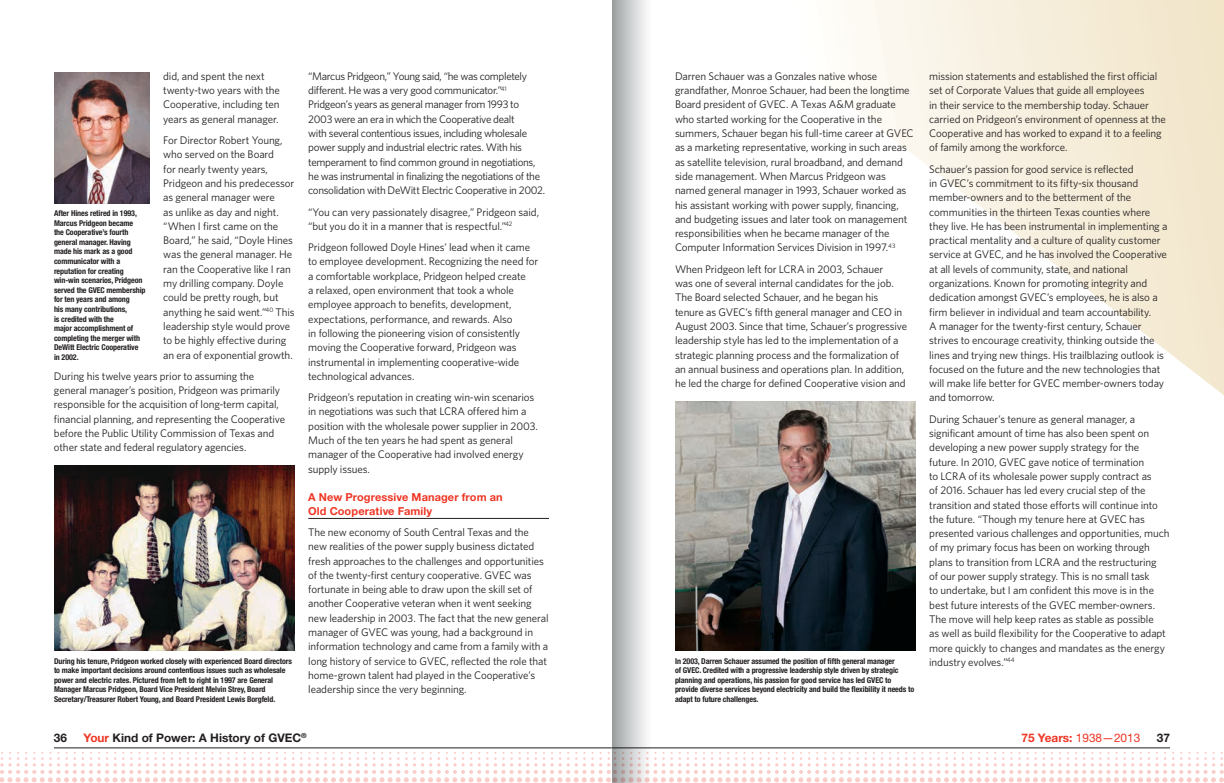
<style>
.page{position:relative;width:1224px;height:783px;background:#fff}
.page>*{position:absolute;margin:0;border:0;box-sizing:border-box;transform-origin:0 0}
.t1{font:700 11.8px "Helvetica Neue LT Std";color:#231f20}
.t2{font:11.8px "Helvetica Neue LT Std";color:#ee3624}
.t3{font:11px/14.3px "Whitney";letter-spacing:-.01em;color:#231f20}
.t4{font:11px/14.3px "Whitney";letter-spacing:-.03em;color:#231f20}
.t5{font:700 11px/14px "Helvetica Neue LT Std";letter-spacing:.01em;color:#ee3624}
.t6{font:700 condensed 8px/9.6px "Helvetica Neue LT Std";letter-spacing:-.01em;color:#231f20}
.t7{font:700 6.9px "Helvetica Neue LT Std";color:#231f20}
.t8{font:6.4px "Whitney";color:#231f20}
.s1{color:#ee3624}
.s2{font-weight:700}
</style>
<div class="page">
<svg style="left:844px;top:0;width:380px;height:395px"></svg>
<svg style="left:0;top:752px;width:1224px;height:31px"></svg>
<hr style="left:308px;top:518px;width:241px;height:1px;background:#231f20">
<img style="left:54px;top:465px;width:241px;height:186px">
<img style="left:675px;top:401px;width:241px;height:250px">
<img style="left:54px;top:72px;width:96px;height:131px">
<hr style="left:54px;top:747px;width:558px;height:1px;background:#231f20">
<hr style="left:612px;top:747px;width:558px;height:1px;background:#231f20">
<div style="left:612px;top:0;width:41px;height:783px;background:linear-gradient(to right,#9da1a2,#fff)"></div>
<p class="t3" style="left:675px;top:69px;width:240px">Darren Schauer was a Gonzales native whose grandfather, Monroe Schauer, had been the longtime Board president of GVEC. A Texas A&amp;M graduate who started working for the Cooperative in the summers, Schauer began his full-time career at GVEC as a marketing representative, working in such areas as satellite television, rural broadband, and demand side management. When Marcus Pridgeon was named general manager in 1993, Schauer worked as his assistant working with power supply, financing, and budgeting issues and later took on management responsibilities when he became manager of the Computer Information Services Division in 1997.<sup>43</sup></p>
<p class="t3" style="left:675px;top:262px;width:234px">When Pridgeon left for LCRA in 2003, Schauer<br>was one of several internal candidates for the job.<br>The Board selected Schauer, and he began his tenure as GVEC’s fifth general manager and CEO in August 2003. Since that time, Schauer’s progressive leadership style has led to the implementation of a strategic planning process and the formalization of an annual business and operations plan. In addition, he led the charge for defined Cooperative vision and</p>
<p class="t3" style="left:163px;top:69px;width:118px">did, and spent the next twenty-two years with the<br>Cooperative, including ten years as general manager.</p>
<p class="t3" style="left:163px;top:133px;width:133px">For Director Robert Young, who served on the Board<br>for nearly twenty years,<br>Pridgeon and his predecessor as general manager were<br>as unlike as day and night. “When I first came on the<br>Board,” he said, “Doyle Hines was the general manager. He ran the Cooperative like I ran my drilling company. Doyle could be pretty rough, but anything he said went.”<sup>40</sup> This leadership style would prove to be highly effective during an era of exponential growth.</p>
<p class="t3" style="left:54px;top:369px;width:233px">During his twelve years prior to assuming the general manager’s position, Pridgeon was primarily responsible for the acquisition of long-term capital, financial planning, and representing the Cooperative before the Public Utility Commission of Texas and other state and federal regulatory agencies.</p>
<p class="t4" style="left:308px;top:69px;width:238px">“Marcus Pridgeon,” Young said, “he was completely different. He was a very good communicator.”<sup>41<br></sup>Pridgeon’s years as general manager from 1993 to 2003 were an era in which the Cooperative dealt<br>with several contentious issues, including wholesale power supply and industrial electric rates. With his temperament to find common ground in negotiations, he was instrumental in finalizing the negotiations of the consolidation with DeWitt Electric Cooperative in 2002.</p>
<p class="t3" style="left:308px;top:204px;width:232px">“You can very passionately disagree,” Pridgeon said, “but you do it in a manner that is respectful.”<sup>42</sup></p>
<p class="t3" style="left:308px;top:240px;width:232px">Pridgeon followed Doyle Hines’ lead when it came to employee development. Recognizing the need for a comfortable workplace, Pridgeon helped create<br>a relaxed, open environment that took a whole employee approach to benefits, development, expectations, performance, and rewards. Also<br>in following the pioneering vision of consistently moving the Cooperative forward, Pridgeon was instrumental in implementing cooperative-wide technological advances.</p>
<p class="t3" style="left:308px;top:390px;width:231px">Pridgeon’s reputation in creating win-win scenarios in negotiations was such that LCRA offered him a position with the wholesale power supplier in 2003.<br>Much of the ten years he had spent as general manager of the Cooperative had involved energy supply issues.</p>
<p class="t5" style="left:308px;top:490px;width:196px">A New Progressive Manager from an<br>Old Cooperative Family</p>
<p class="t3" style="left:308px;top:525px;width:242px">The new economy of South Central Texas and the new realities of the power supply business dictated fresh approaches to the challenges and opportunities of the twenty-first century cooperative. GVEC was fortunate in being able to draw upon the skill set of another Cooperative veteran when it went seeking new leadership in 2003. The fact that the new general manager of GVEC was young, had a background in information technology and came from a family with a long history of service to GVEC, reflected the role that home-grown talent had played in the Cooperative’s leadership since the very beginning.</p>
<p class="t3" style="left:929px;top:69px;width:238px">mission statements and established the first official set of Corporate Values that guide all employees<br>in their service to the membership today. Schauer carried on Pridgeon’s environment of openness at the Cooperative and has worked to expand it to a feeling of family among the workforce.</p>
<p class="t3" style="left:929px;top:161px;width:240px">Schauer’s passion for good service is reflected<br>in GVEC’s commitment to its fifty-six thousand member-owners and to the betterment of the communities in the thirteen Texas counties where they live. He has been instrumental in implementing a practical mentality and a culture of quality customer service at GVEC, and he has involved the Cooperative at all levels of community, state, and national organizations. Known for promoting integrity and dedication amongst GVEC’s employees, he is also a firm believer in individual and team accountability.<br>A manager for the twenty-first century, Schauer strives to encourage creativity, thinking outside the lines and trying new things. His trailblazing outlook is focused on the future and the new technologies that will make life better for GVEC member-owners today and tomorrow.</p>
<p class="t3" style="left:929px;top:412px;width:242px">During Schauer’s tenure as general manager, a significant amount of time has also been spent on developing a new power supply strategy for the future. In 2010, GVEC gave notice of termination<br>to LCRA of its wholesale power supply contract as<br>of 2016. Schauer has led every crucial step of the transition and stated those efforts will continue into the future. “Though my tenure here at GVEC has presented various challenges and opportunities, much of my primary focus has been on working through plans to transition from LCRA and the restructuring<br>of our power supply strategy. This is no small task<br>to undertake, but I am confident this move is in the best future interests of the GVEC member-owners.<br>The move will help keep rates as stable as possible<br>as well as build flexibility for the Cooperative to adapt more quickly to changes and mandates as the energy industry evolves.”</p>
<p class="t6" style="left:54px;top:208px;width:93px">After Hines retired in 1993,<br>Marcus Pridgeon became<br>the Cooperative’s fourth general manager. Having made his mark as a good communicator with a reputation for creating win-win scenarios, Pridgeon served the GVEC membership for ten years and among<br>his many contributions,<br>is credited with the<br>major accomplishment of completing the merger with<br>DeWitt Electric Cooperative in 2002.</p>
<p class="t6" style="left:54px;top:656px;width:240px">During his tenure, Pridgeon worked closely with experienced Board directors</p>
<p class="t8" style="left:1007px;top:656px;width:9px">44</p>
<p class="t6" style="left:54px;top:665px;width:233px">to make important decisions around contentious issues such as wholesale power and electric rates. Pictured from left to right in 1997 are General Manager Marcus Pridgeon, Board Vice President Melvin Strey, Board Secretary/Treasurer Robert Young, and Board President Lewis Borgfeld.</p>
<p class="t6" style="left:675px;top:656px;width:241px">In 2003, Darren Schauer assumed the position of fifth general manager<br>of GVEC. Credited with a progressive leadership style driven by strategic planning and operations, his passion for good service has led GVEC to provide diverse services beyond electricity and build the flexibility it needs to adapt to future challenges.</p>
<p class="t7" style="left:301px;top:731px;width:7px">®</p>
<p class="t1" style="left:54px;top:731px;width:15px">36</p>
<p class="t1" style="left:84px;top:731px;width:219px"><span class="s1">Your</span> Kind of Power: A History of GVEC</p>
<p class="t2" style="left:1022px;top:731px;width:120px"><span class="s2">75 Years:</span> 1938—2013</p>
<p class="t1" style="left:1157px;top:731px;width:15px">37</p>
</div>
